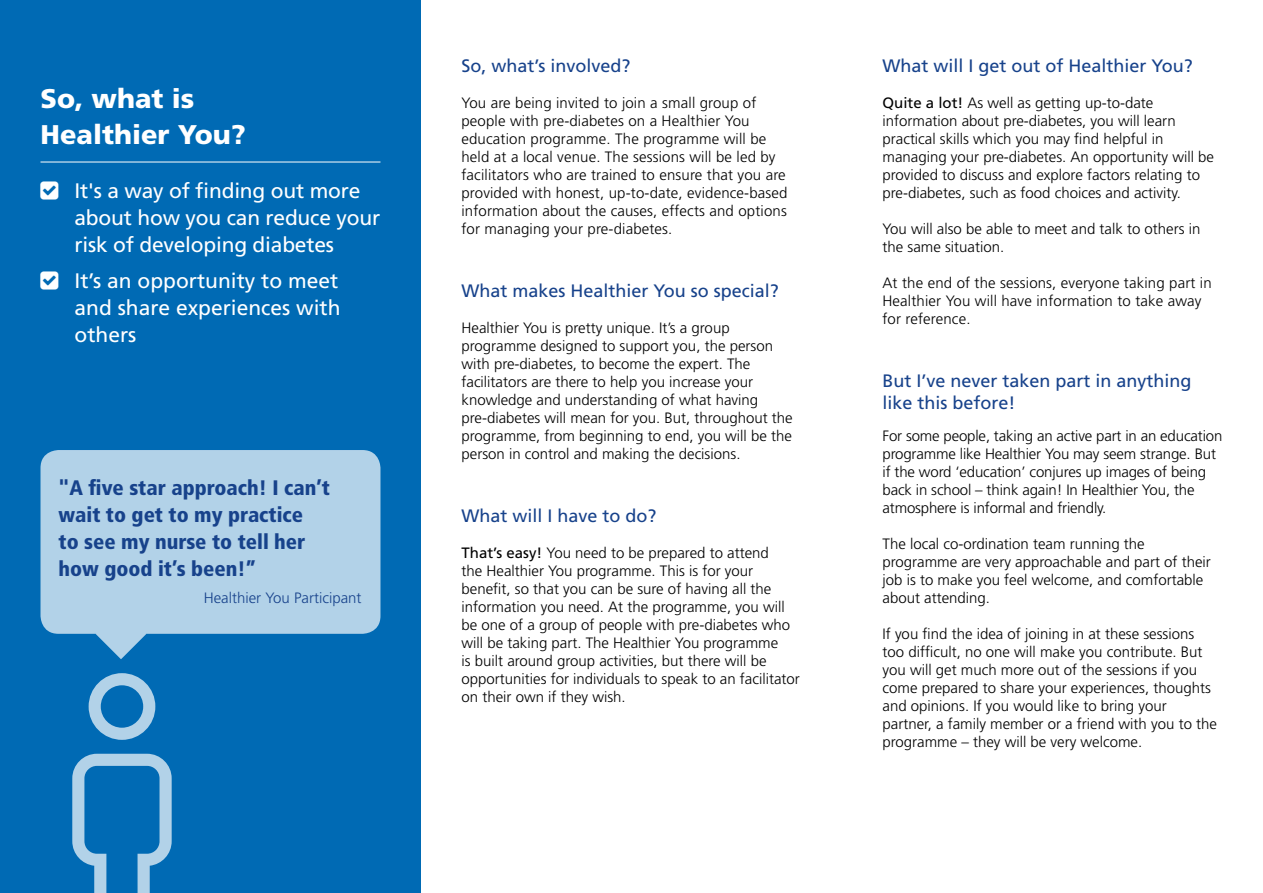
<style>
.page{position:relative;width:1263px;height:893px;background:#fff}
.page>*{position:absolute;margin:0;border:0;box-sizing:border-box;transform-origin:0 0}
.t1{font:900 27px/36px "Frutiger";color:#fff}
.t2{font:21px/27px "Frutiger";letter-spacing:-.01em;color:#fff}
.t3{font:900 condensed 21px/27px "Frutiger";color:#17428b}
.t4{font:18px/21.6px "Frutiger";color:#17428b}
.t5{font:300 15px/18px "Frutiger";color:#000}
.t6{font:300 15px "Frutiger";color:#17428b}
.s1{font-weight:400}
</style>
<div class="page">
<div style="left:0;top:0;width:421px;height:893px;background:#006ab4"></div>
<div style="left:40px;top:450px;width:340px;height:184px;background:#b2d2e8;border-radius:18px"></div>
<svg style="left:96px;top:634px;width:50px;height:25px"></svg>
<hr style="left:40px;top:162px;width:340px;height:1px;background:#fff">
<svg style="left:72px;top:754px;width:100px;height:139px"></svg>
<svg style="left:89px;top:673px;width:66px;height:67px"></svg>
<h1 class="t1" style="left:40px;top:80px;width:207px">So, what is<br>Healthier You?</h1>
<h2 class="t2" style="left:75px;top:177px;width:307px">It's a way of finding out more about how you can reduce your risk of developing diabetes</h2>
<h2 class="t2" style="left:75px;top:267px;width:268px;text-align:justify">It’s an opportunity to meet and share experiences with others</h2>
<h2 class="t3" style="left:58px;top:474px;width:273px">"A five star approach! I can’t wait to get to my practice<br>to see my nurse to tell her how good it’s been!”</h2>
<p class="t6" style="left:204px;top:589px;width:159px">Healthier You Participant</p>
<p class="t4" style="left:461px;top:55px;width:171px">So, what’s involved?</p>
<p class="t5" style="left:461px;top:94px;width:328px">You are being invited to join a small group of people with pre-diabetes on a Healthier You education programme. The programme will be held at a local venue. The sessions will be led by facilitators who are trained to ensure that you are provided with honest, up-to-date, evidence-based information about the causes, effects and options for managing your pre-diabetes.</p>
<p class="t4" style="left:461px;top:280px;width:319px">What makes Healthier You so special?</p>
<p class="t5" style="left:461px;top:319px;width:333px">Healthier You is pretty unique. It’s a group programme designed to support you, the person with pre-diabetes, to become the expert. The facilitators are there to help you increase your knowledge and understanding of what having pre-diabetes will mean for you. But, throughout the programme, from beginning to end, you will be the person in control and making the decisions.</p>
<p class="t4" style="left:461px;top:505px;width:197px">What will I have to do?</p>
<p class="t5" style="left:461px;top:544px;width:340px"><span class="s1">That’s easy!</span> You need to be prepared to attend<br>the Healthier You programme. This is for your benefit, so that you can be sure of having all the information you need. At the programme, you will be one of a group of people with pre-diabetes who will be taking part. The Healthier You programme<br>is built around group activities, but there will be opportunities for individuals to speak to an facilitator on their own if they wish.</p>
<p class="t4" style="left:882px;top:55px;width:312px">What will I get out of Healthier You?</p>
<p class="t5" style="left:882px;top:94px;width:333px"><span class="s1">Quite a lot!</span> As well as getting up-to-date information about pre-diabetes, you will learn practical skills which you may find helpful in managing your pre-diabetes. An opportunity will be provided to discuss and explore factors relating to pre-diabetes, such as food choices and activity.</p>
<p class="t5" style="left:882px;top:220px;width:319px">You will also be able to meet and talk to others in the same situation.</p>
<p class="t5" style="left:882px;top:274px;width:331px">At the end of the sessions, everyone taking part in<br>Healthier You will have information to take away for reference.</p>
<p class="t4" style="left:882px;top:370px;width:311px">But I’ve never taken part in anything like this before!</p>
<p class="t5" style="left:882px;top:427px;width:341px">For some people, taking an active part in an education programme like Healthier You may seem strange. But if the word ‘education’ conjures up images of being back in school – think again! In Healthier You, the atmosphere is informal and friendly.</p>
<p class="t5" style="left:882px;top:535px;width:330px">The local co-ordination team running the programme are very approachable and part of their job is to make you feel welcome, and comfortable about attending.</p>
<p class="t5" style="left:882px;top:625px;width:336px">If you find the idea of joining in at these sessions too difficult, no one will make you contribute. But you will get much more out of the sessions if you come prepared to share your experiences, thoughts and opinions. If you would like to bring your partner, a family member or a friend with you to the programme – they will be very welcome.</p>
</div>
